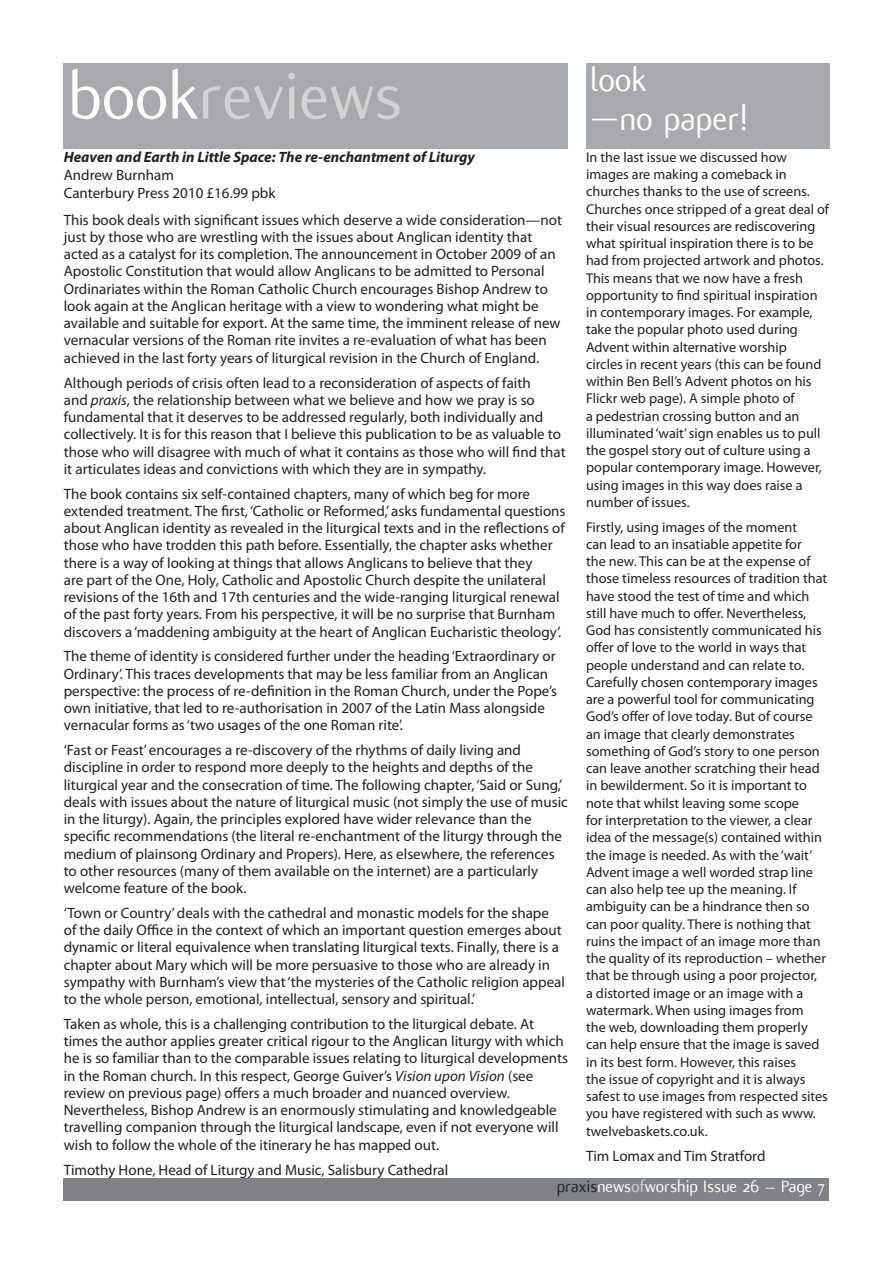
<style>
.page{position:relative;width:893px;height:1263px;background:#fff}
.page>*{position:absolute;margin:0;border:0;box-sizing:border-box;transform-origin:0 0}
.Header_text{font:72px "Flux";color:#d1d2d4}
.Header_text_small{font:36px "Flux";color:#fff}
.t1{font:18px "Flux";color:#fff}
.Column_body_tight{font:15px/17.2px "Myriad Pro";color:#231f20}
.Column_body{font:15px "Myriad Pro";color:#231f20}
.Body_text{font:italic 700 15px "Myriad Pro";color:#231f20}
.Column_body_non-j{font:15px "Myriad Pro";color:#231f20}
.Body_text-2{font:15px "Myriad Pro";color:#231f20}
.Column_body_very_tig{font:14.25px/17.2px "Myriad Pro";color:#231f20}
.s1{color:#fff}
.s2{font-style:italic}
.s3{color:#231f20}
.s4{color:#d1d2d4}
</style>
<div class="page">
<div style="left:64px;top:1178px;width:765px;height:23px;background:#808285"></div>
<div style="left:64px;top:64px;width:504px;height:85px;background:#a8a9ad"></div>
<div style="left:586px;top:64px;width:243px;height:85px;background:#a8a9ad"></div>
<p class="Header_text" style="left:68px;top:57px;width:336px"><span class="s1">book</span>reviews</p>
<p class="Header_text_small" style="left:590px;top:60px;width:58px">look</p>
<p class="Header_text_small" style="left:590px;top:99px;width:159px">—no paper!</p>
<p class="Body_text" style="left:64px;top:148px;width:413px">Heaven and Earth in Little Space: The re-enchantment of Liturgy</p>
<p class="Body_text-2" style="left:64px;top:166px;width:112px">Andrew Burnham</p>
<p class="Column_body" style="left:64px;top:184px;width:213px">Canterbury Press 2010 £16.99 pbk</p>
<p class="Column_body_tight" style="left:64px;top:211px;width:500px">This book deals with significant issues which deserve a wide consideration—not just by those who are wrestling with the issues about Anglican identity that acted as a catalyst for its completion. The announcement in October 2009 of an Apostolic Constitution that would allow Anglicans to be admitted to Personal Ordinariates within the Roman Catholic Church encourages Bishop Andrew to look again at the Anglican heritage with a view to wondering what might be available and suitable for export. At the same time, the imminent release of new vernacular versions of the Roman rite invites a re-evaluation of what has been achieved in the last forty years of liturgical revision in the Church of England.</p>
<p class="Column_body_tight" style="left:64px;top:374px;width:503px">Although periods of crisis often lead to a reconsideration of aspects of faith<br>and <span class="s2">praxis</span>, the relationship between what we believe and how we pray is so fundamental that it deserves to be addressed regularly, both individually and collectively. It is for this reason that I believe this publication to be as valuable to those who will disagree with much of what it contains as those who will find that it articulates ideas and convictions with which they are in sympathy.</p>
<p class="Column_body_tight" style="left:64px;top:485px;width:503px">The book contains six self-contained chapters, many of which beg for more extended treatment. The first, ‘Catholic or Reformed,’ asks fundamental questions about Anglican identity as revealed in the liturgical texts and in the reflections of those who have trodden this path before. Essentially, the chapter asks whether there is a way of looking at things that allows Anglicans to believe that they<br>are part of the One, Holy, Catholic and Apostolic Church despite the unilateral revisions of the 16th and 17th centuries and the wide-ranging liturgical renewal of the past forty years. From his perspective, it will be no surprise that Burnham discovers a ‘maddening ambiguity at the heart of Anglican Eucharistic theology’.</p>
<p class="Column_body_tight" style="left:64px;top:647px;width:495px">The theme of identity is considered further under the heading ‘Extraordinary or Ordinary’. This traces developments that may be less familiar from an Anglican perspective: the process of re-definition in the Roman Church, under the Pope’s own initiative, that led to re-authorisation in 2007 of the Latin Mass alongside vernacular forms as ‘two usages of the one Roman rite’.</p>
<p class="Column_body_tight" style="left:64px;top:741px;width:506px">‘Fast or Feast’ encourages a re-discovery of the rhythms of daily living and discipline in order to respond more deeply to the heights and depths of the liturgical year and the consecration of time. The following chapter, ‘Said or Sung,’ deals with issues about the nature of liturgical music (not simply the use of music in the liturgy). Again, the principles explored have wider relevance than the specific recommendations (the literal re-enchantment of the liturgy through the medium of plainsong Ordinary and Propers). Here, as elsewhere, the references to other resources (many of them available on the internet) are a particularly welcome feature of the book.</p>
<p class="Column_body_tight" style="left:64px;top:904px;width:503px">‘Town or Country’ deals with the cathedral and monastic models for the shape of the daily Office in the context of which an important question emerges about dynamic or literal equivalence when translating liturgical texts. Finally, there is a chapter about Mary which will be more persuasive to those who are already in sympathy with Burnham’s view that ‘the mysteries of the Catholic religion appeal to the whole person, emotional, intellectual, sensory and spiritual.’</p>
<p class="Column_body_tight" style="left:64px;top:1015px;width:506px">Taken as whole, this is a challenging contribution to the liturgical debate. At times the author applies greater critical rigour to the Anglican liturgy with which he is so familiar than to the comparable issues relating to liturgical developments in the Roman church. In this respect, George Guiver’s <span class="s2">Vision upon Vision</span> (see review on previous page) offers a much broader and nuanced overview.<br>Nevertheless, Bishop Andrew is an enormously stimulating and knowledgeable travelling companion through the liturgical landscape, even if not everyone will wish to follow the whole of the itinerary he has mapped out.</p>
<p class="Column_body" style="left:64px;top:1161px;width:386px">Timothy Hone, Head of Liturgy and Music, Salisbury Cathedral</p>
<p class="Column_body_very_tig" style="left:586px;top:148px;width:245px">In the last issue we discussed how images are making a comeback in churches thanks to the use of screens.<br>Churches once stripped of a great deal of their visual resources are rediscovering what spiritual inspiration there is to be had from projected artwork and photos.<br>This means that we now have a fresh opportunity to find spiritual inspiration in contemporary images. For example, take the popular photo used during Advent within alternative worship<br>circles in recent years (this can be found within Ben Bell’s Advent photos on his Flickr web page). A simple photo of<br>a pedestrian crossing button and an illuminated ‘wait’ sign enables us to pull the gospel story out of culture using a popular contemporary image. However, using images in this way does raise a number of issues.</p>
<p class="Column_body_very_tig" style="left:586px;top:518px;width:243px">Firstly, using images of the moment<br>can lead to an insatiable appetite for<br>the new. This can be at the expense of those timeless resources of tradition that have stood the test of time and which still have much to offer. Nevertheless, God has consistently communicated his offer of love to the world in ways that people understand and can relate to.<br>Carefully chosen contemporary images are a powerful tool for communicating God’s offer of love today. But of course an image that clearly demonstrates something of God’s story to one person can leave another scratching their head in bewilderment. So it is important to note that whilst leaving some scope<br>for interpretation to the viewer, a clear idea of the message(s) contained within the image is needed. As with the ‘wait’ Advent image a well worded strap line can also help tee up the meaning. If ambiguity can be a hindrance then so can poor quality. There is nothing that ruins the impact of an image more than the quality of its reproduction – whether that be through using a poor projector,<br>a distorted image or an image with a watermark. When using images from<br>the web, downloading them properly can help ensure that the image is saved in its best form. However, this raises<br>the issue of copyright and it is always safest to use images from respected sites you have registered with such as www. twelvebaskets.co.uk.</p>
<p class="Column_body_non-j" style="left:586px;top:1147px;width:181px">Tim Lomax and Tim Stratford</p>
<p class="t1" style="left:557px;top:1176px;width:270px"><span class="s3">praxis</span>news<span class="s4">of</span>worship Issue 26 – Page 7</p>
</div>
